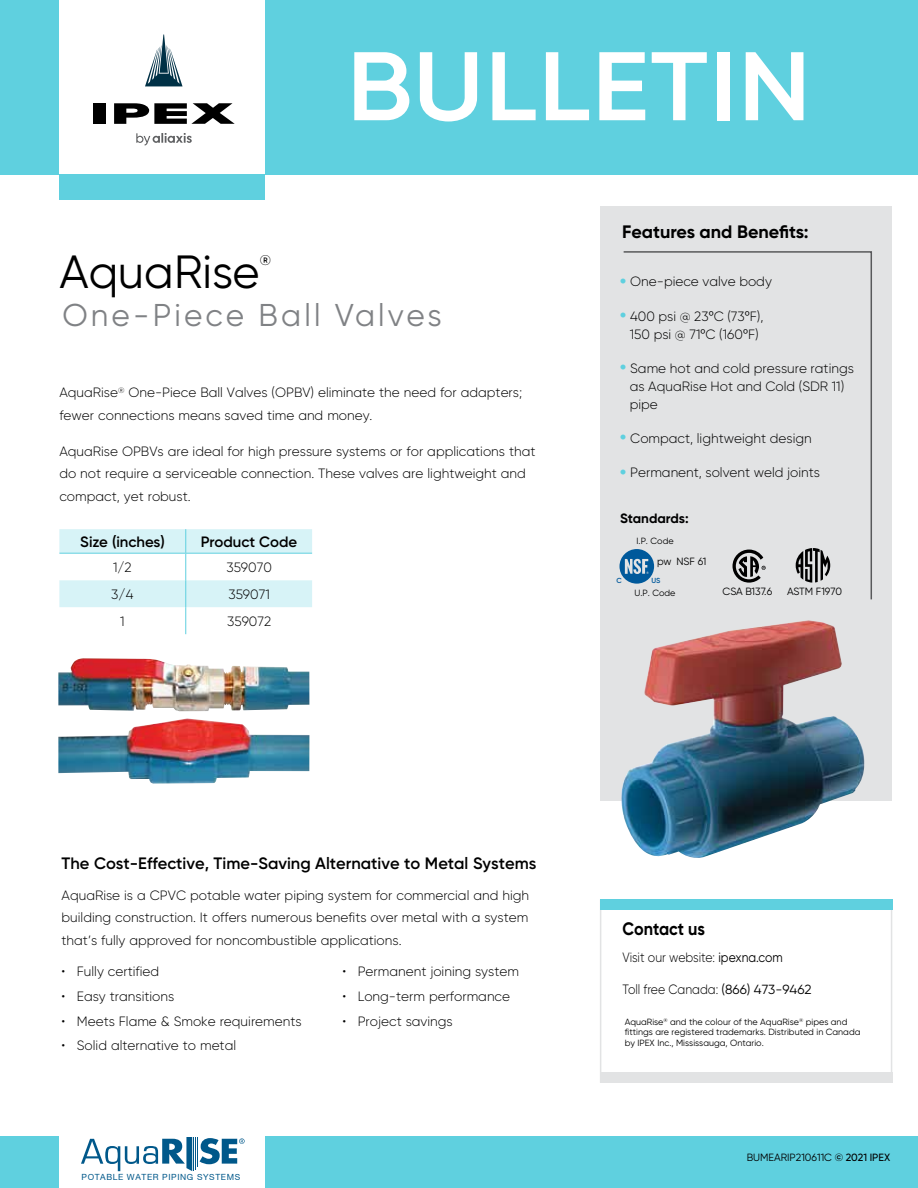
<style>
.page{position:relative;width:918px;height:1188px;background:#fff}
.page>*{position:absolute;margin:0;border:0;box-sizing:border-box;transform-origin:0 0}
.t1{font:600 97.2px "Gilroy";letter-spacing:.01em;color:#fff;scale:1.11 1}
.t2{font:46.5px "Gilroy";color:#000}
.t3{font:31.5px "Gilroy";letter-spacing:.1em;color:#808285}
.t4{font:700 18px "Gilroy";color:#000}
.t5{font:700 18px "Gilroy";color:#000;scale:.9 1}
.t6{font:600 16.5px "Gilroy";color:#000}
.t7{font:600 15px "Gilroy";color:#000}
.t8{font:13.95px "Gilroy";color:#000}
.t9{font:300 13.5px/22.5px "Gilroy";color:#000}
.t10{font:300 13.5px "Gilroy";color:#000;scale:.9 1}
.t11{font:700 13.5px "Gilroy";color:#000}
.t12{font:10.5px "Gilroy";color:#000}
.t13{font:9px/10.8px "Gilroy";color:#000}
.t14{font:8.4px "Helvetica Neue CE";letter-spacing:.075em;color:#00588a}
.t15{font:600 7.35px "Gilroy";color:#00599b}
.s1{font-size:28.5px;color:#5fd0df}
.s2{font-family:"Century Gothic";font-weight:400}
.s3{font-weight:400}
.s4{font-weight:400;font-size:13.2px}
.s5{font-weight:500}
</style>
<div class="page">
<div style="left:0;top:0;width:918px;height:174px;background:#5fd0df"></div>
<div style="left:0;top:1136px;width:918px;height:52px;background:#5fd0df"></div>
<div style="left:59px;top:0;width:206px;height:193px;background:#fff"></div>
<div style="left:93px;top:103px;width:13px;height:21px;background:#000"></div>
<svg style="left:114px;top:103px;width:121px;height:21px"></svg>
<svg style="left:145px;top:34px;width:38px;height:52px"></svg>
<svg style="left:136px;top:133px;width:56px;height:13px"></svg>
<div style="left:59px;top:1132px;width:206px;height:56px;background:#fff"></div>
<div style="left:600px;top:206px;width:291px;height:594px;background:#e2e3e4"></div>
<svg style="left:623px;top:251px;width:249px;height:349px"></svg>
<div style="left:59px;top:174px;width:206px;height:26px;background:#5fd0df"></div>
<svg style="left:81px;top:1138px;width:164px;height:33px"></svg>
<svg style="left:59px;top:529px;width:253px;height:105px"></svg>
<hr style="left:600px;top:899px;width:1px;height:184px;background:#e2e3e4">
<hr style="left:891px;top:899px;width:1px;height:184px;background:#e2e3e4">
<div style="left:600px;top:899px;width:292px;height:11px;background:#5fd0df"></div>
<div style="left:600px;top:1072px;width:292px;height:11px;background:#e2e3e4"></div>
<img style="left:58px;top:658px;width:251px;height:126px">
<img style="left:616px;top:620px;width:253px;height:238px">
<svg style="left:733px;top:550px;width:33px;height:33px"></svg>
<svg style="left:796px;top:548px;width:34px;height:35px"></svg>
<svg style="left:620px;top:549px;width:34px;height:35px"></svg>
<h1 class="t1" style="left:347px;top:26px;width:420px">BULLETIN</h1>
<h2 class="t2" style="left:60px;top:243px;width:202px">AquaRise</h2>
<p class="t8" style="left:260px;top:251px;width:13px">®</p>
<h3 class="t3" style="left:62px;top:295px;width:381px">One-Piece Ball Valves</h3>
<p class="t9" style="left:59px;top:381px;width:464px">AquaRise<sup>®</sup> One-Piece Ball Valves (OPBV) eliminate the need for adapters; fewer connections means saved time and money.</p>
<p class="t9" style="left:59px;top:440px;width:478px">AquaRise OPBVs are ideal for high pressure systems or for applications that do not require a serviceable connection. These valves are lightweight and compact, yet robust.</p>
<p class="t7" style="left:80px;top:533px;width:86px">Size (inches)</p>
<p class="t7" style="left:201px;top:532px;width:98px">Product Code</p>
<p class="t9" style="left:113px;top:556px;width:20px">1/2</p>
<p class="t9" style="left:226px;top:556px;width:47px">359070</p>
<p class="t9" style="left:111px;top:583px;width:24px">3/4</p>
<p class="t9" style="left:228px;top:583px;width:43px">359071</p>
<p class="t9" style="left:120px;top:610px;width:6px">1</p>
<p class="t9" style="left:227px;top:610px;width:46px">359072</p>
<h3 class="t4" style="left:622px;top:220px;width:188px">Features and Benefits:</h3>
<p class="t9" style="left:619px;top:270px;width:154px"><span class="s1">•</span> One-piece valve body</p>
<p class="t9" style="left:619px;top:307px;width:146px;line-height:18px;text-align:center"><span class="s1">•</span> 400 psi @ 23<span class="s2">º</span>C (73<span class="s2">º</span>F),<br>150 psi @ 71<span class="s2">º</span>C (160<span class="s2">º</span>F)</p>
<p class="t9" style="left:630px;top:359px;width:226px;line-height:18px;text-indent:-11px"><span class="s1">•</span> Same hot and cold pressure ratings as AquaRise Hot and Cold (SDR 11) pipe</p>
<p class="t9" style="left:619px;top:427px;width:194px"><span class="s1">•</span> Compact, lightweight design</p>
<p class="t9" style="left:619px;top:461px;width:203px"><span class="s1">•</span> Permanent, solvent weld joints</p>
<p class="t11" style="left:620px;top:510px;width:70px">Standards:</p>
<p class="t12" style="left:677px;top:555px;width:31px">NSF 61</p>
<p class="t13" style="left:637px;top:535px;width:39px">I.P. Code</p>
<p class="t12" style="left:657px;top:555px;width:16px">pw</p>
<p class="t15" style="left:617px;top:576px;width:7px">C</p>
<p class="t15" style="left:651px;top:576px;width:11px">US</p>
<p class="t13" style="left:634px;top:587px;width:43px">U.P. Code</p>
<p class="t12" style="left:723px;top:585px;width:51px">CSA B137.6</p>
<p class="t12" style="left:787px;top:585px;width:56px">ASTM F1970</p>
<p class="t6" style="left:62px;top:853px;width:476px">The Cost-Effective, Time-Saving Alternative to Metal Systems</p>
<p class="t9" style="left:62px;top:884px;width:469px;text-align:justify">AquaRise is a CPVC potable water piping system for commercial and high building construction. It offers numerous benefits over metal with a system that’s fully approved for noncombustible applications.</p>
<p class="t9" style="left:62px;top:960px;width:99px">• Fully certified</p>
<p class="t9" style="left:62px;top:985px;width:114px">• Easy transitions</p>
<p class="t9" style="left:62px;top:1009px;width:242px">• Meets Flame &amp; Smoke requirements</p>
<p class="t9" style="left:62px;top:1034px;width:176px">• Solid alternative to metal</p>
<p class="t9" style="left:342px;top:960px;width:178px">• Permanent joining system</p>
<p class="t9" style="left:342px;top:985px;width:169px">• Long-term performance</p>
<p class="t9" style="left:342px;top:1010px;width:112px">• Project savings</p>
<p class="t14" style="left:82px;top:1172px;width:160px">POTABLE WATER PIPING SYSTEMS</p>
<h3 class="t5" style="left:623px;top:918px;width:93px">Contact us</h3>
<p class="t10" style="left:623px;top:949px;width:180px">Visit our website: <span class="s3">ipexna.com</span></p>
<p class="t10" style="left:623px;top:981px;width:212px">Toll free Canada: <span class="s4">(866) 473-9462</span></p>
<p class="t13" style="left:625px;top:1016px;width:237px">AquaRise<sup>®</sup> and the colour of the AquaRise<sup>®</sup> pipes and fittings are registered trademarks. Distributed in Canada by IPEX Inc., Mississauga, Ontario.</p>
<p class="t12" style="left:747px;top:1151px;width:145px">BUMEARIP210611C <span class="s5">© 2021 IPEX</span></p>
</div>
